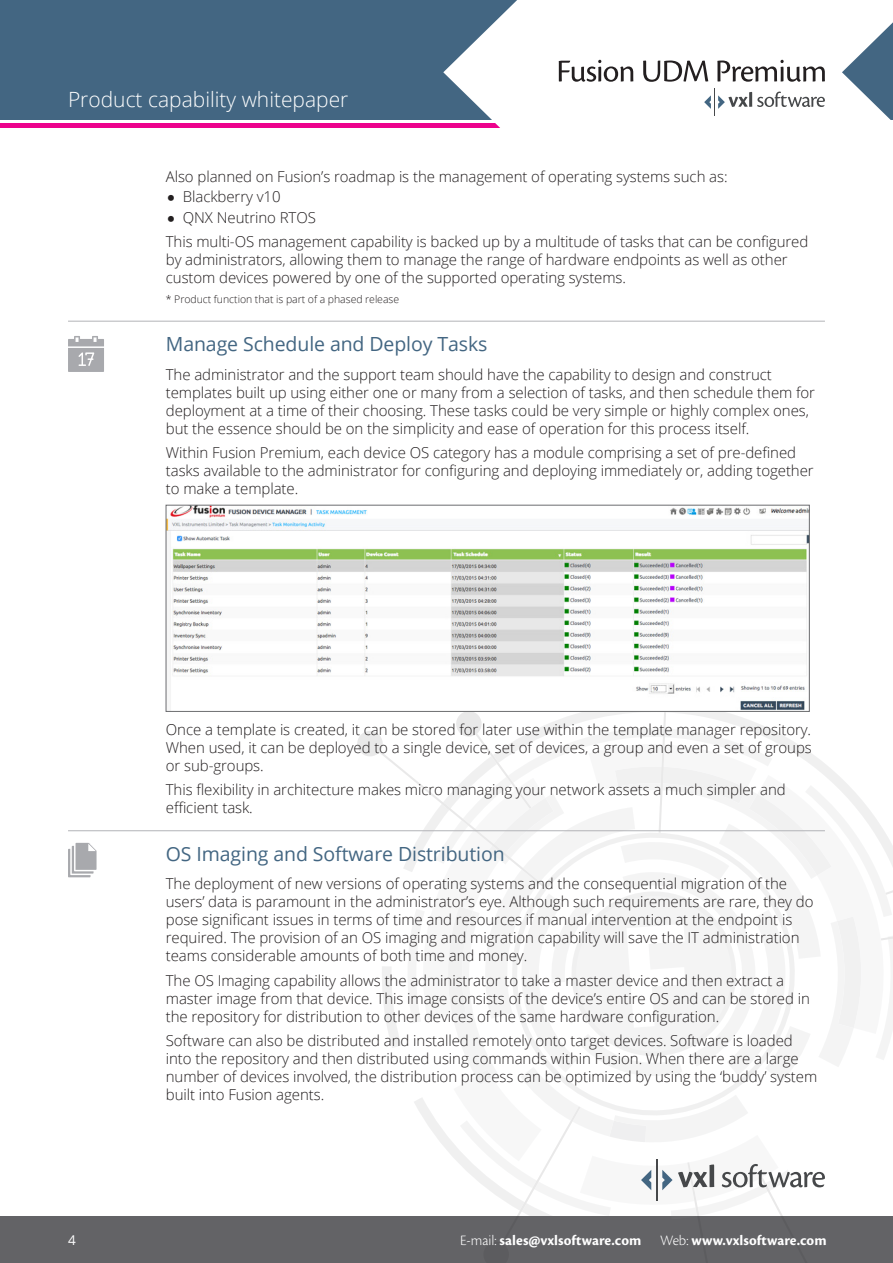
<style>
.page{position:relative;width:893px;height:1263px;background:#fff}
.page>*{position:absolute;margin:0;border:0;box-sizing:border-box;transform-origin:0 0}
.t1{font:300 21px "Open Sans";color:#fff}
.White_paper_paragrap{font:19.5px "Open Sans";letter-spacing:-.005em;color:#436682}
.Body_copy{font:300 15px/18px "Open Sans";letter-spacing:-.005em;color:#231f20}
.t2{font:700 15px "Cronos Pro";letter-spacing:.005em;color:#fff}
.t3{font:13.5px "Open Sans";color:#fff}
.Body_copy-2{font:300 10.5px "Open Sans";letter-spacing:-.005em;color:#231f20}
.s1{font-weight:300}
</style>
<div class="page">
<div style="left:0;top:1216px;width:893px;height:47px;background:#636366"></div>
<div style="left:0;top:0;width:893px;height:119px;background:#436682"></div>
<div style="left:0;top:123px;width:886px;height:5px;background:#ed028c"></div>
<svg style="left:443px;top:0;width:450px;height:128px;fill:#fff"></svg>
<svg style="left:704px;top:88px;width:121px;height:28px"></svg>
<svg style="left:559px;top:60px;width:74px;height:22px"></svg>
<svg style="left:643px;top:61px;width:65px;height:21px"></svg>
<svg style="left:717px;top:60px;width:108px;height:22px"></svg>
<svg style="left:357px;top:616px;width:536px;height:600px"></svg>
<hr style="left:656px;top:1159px;width:1px;height:42px;background:#46484a">
<hr style="left:68px;top:321px;width:757px;height:1px;background:#b2b3b7">
<hr style="left:68px;top:830px;width:757px;height:1px;background:#b2b3b7">
<img style="left:168px;top:507px;width:639px;height:203px">
<div style="left:166px;top:505px;width:643px;height:207px;border:1px solid #6c6d70"></div>
<svg style="left:68px;top:336px;width:36px;height:36px"></svg>
<svg style="left:68px;top:843px;width:29px;height:34px"></svg>
<h1 class="t1" style="left:68px;top:85px;width:282px">Product capability whitepaper</h1>
<p class="Body_copy" style="left:166px;top:167px;width:563px">Also planned on Fusion’s roadmap is the management of operating systems such as:</p>
<p class="Body_copy" style="left:183px;top:187px;width:99px">Blackberry v10</p>
<p class="Body_copy" style="left:183px;top:208px;width:135px">QNX Neutrino RTOS</p>
<p class="Body_copy" style="left:166px;top:233px;width:644px">This multi-OS management capability is backed up by a multitude of tasks that can be configured by administrators, allowing them to manage the range of hardware endpoints as well as other custom devices powered by one of the supported operating systems.</p>
<p class="Body_copy-2" style="left:166px;top:292px;width:235px">* Product function that is part of a phased release</p>
<p class="White_paper_paragrap" style="left:166px;top:331px;width:323px">Manage Schedule and Deploy Tasks</p>
<p class="Body_copy" style="left:166px;top:365px;width:651px">The administrator and the support team should have the capability to design and construct templates built up using either one or many from a selection of tasks, and then schedule them for deployment at a time of their choosing. These tasks could be very simple or highly complex ones, but the essence should be on the simplicity and ease of operation for this process itself.</p>
<p class="Body_copy" style="left:166px;top:443px;width:649px">Within Fusion Premium, each device OS category has a module comprising a set of pre-defined tasks available to the administrator for configuring and deploying immediately or, adding together to make a template.</p>
<p class="t3" style="left:68px;top:1230px;width:9px">4</p>
<p class="Body_copy" style="left:166px;top:720px;width:647px;text-align:justify">Once a template is created, it can be stored for later use within the template manager repository.<br>When used, it can be deployed to a single device, set of devices, a group and even a set of groups or sub-groups.</p>
<p class="Body_copy" style="left:166px;top:780px;width:621px">This flexibility in architecture makes micro managing your network assets a much simpler and efficient task.</p>
<p class="White_paper_paragrap" style="left:166px;top:840px;width:340px">OS Imaging and Software Distribution</p>
<p class="Body_copy" style="left:166px;top:874px;width:649px">The deployment of new versions of operating systems and the consequential migration of the users’ data is paramount in the administrator’s eye. Although such requirements are rare, they do pose significant issues in terms of time and resources if manual intervention at the endpoint is required. The provision of an OS imaging and migration capability will save the IT administration teams considerable amounts of both time and money.</p>
<p class="Body_copy" style="left:166px;top:971px;width:645px">The OS Imaging capability allows the administrator to take a master device and then extract a master image from that device. This image consists of the device’s entire OS and can be stored in the repository for distribution to other devices of the same hardware configuration.</p>
<p class="Body_copy" style="left:166px;top:1031px;width:653px">Software can also be distributed and installed remotely onto target devices. Software is loaded into the repository and then distributed using commands within Fusion. When there are a large number of devices involved, the distribution process can be optimized by using the ‘buddy’ system built into Fusion agents.</p>
<p class="t2" style="left:460px;top:1231px;width:368px"><span class="s1">E-mail:</span> sales@vxlsoftware.com <span class="s1">Web:</span> www.vxlsoftware.com</p>
</div>
